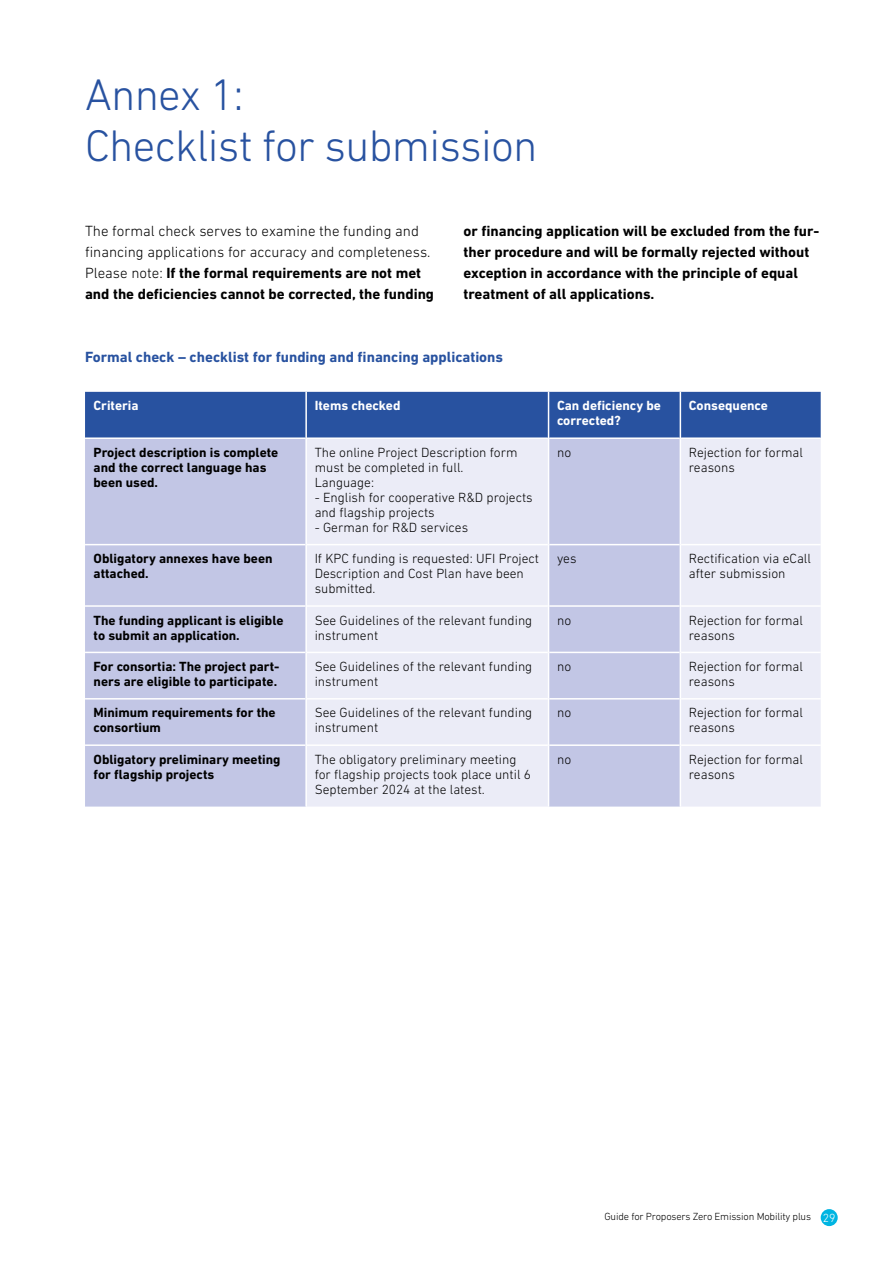
<style>
.page{position:relative;width:893px;height:1263px;background:#fff}
.page>*{position:absolute;margin:0;border:0;box-sizing:border-box;transform-origin:0 0}
.H1_ohne{font:300 45px/51px "DIN Next LT Pro";letter-spacing:-.015em;color:#2852a0}
.Fliess{font:300 15px/21px "DIN Next LT Pro";color:#000}
.Fliess-2{font:700 15px/21px "DIN Next LT Pro";color:#000}
.p_Tabellenbeschriftung{font:700 15px "DIN Next LT Pro";color:#2852a0}
.td_Tabellentext{font:300 13.5px/15px "DIN Next LT Pro";color:#000}
.td_Tabellentext-2{font:700 13.5px/15px "DIN Next LT Pro";color:#000}
.td_Tabellentext-3{font:700 13.5px/15px "DIN Next LT Pro";color:#fff}
.t1{font:300 10.5px "DIN Next LT Pro";letter-spacing:-.015em;color:#000}
.s1{font-weight:700}
.s2{font-size:12px;color:#fff}
</style>
<div class="page">
<div style="left:821px;top:1209px;width:17px;height:17px;background:#00b5e2;border-radius:50%"></div>
<div style="left:85px;top:392px;width:736px;height:45px;background:#2852a0"></div>
<div style="left:85px;top:439px;width:220px;height:367px;background:#c2c6e5"></div>
<svg style="left:307px;top:439px;width:514px;height:367px;background:#e0e2f2"></svg>
<hr style="left:305px;top:392px;width:2px;height:46px;background:#fff">
<hr style="left:548px;top:392px;width:1px;height:46px;background:#fff">
<hr style="left:680px;top:392px;width:1px;height:46px;background:#fff">
<hr style="left:548px;top:438px;width:1px;height:107px;background:#fff">
<hr style="left:680px;top:438px;width:1px;height:107px;background:#fff">
<hr style="left:85px;top:544px;width:220px;height:1px;background:#fff">
<hr style="left:307px;top:544px;width:241px;height:1px;background:#fff">
<hr style="left:549px;top:544px;width:131px;height:1px;background:#fff">
<hr style="left:548px;top:545px;width:1px;height:61px;background:#fff">
<hr style="left:681px;top:544px;width:140px;height:1px;background:#fff">
<hr style="left:680px;top:545px;width:1px;height:61px;background:#fff">
<hr style="left:85px;top:605px;width:220px;height:2px;background:#fff">
<hr style="left:307px;top:605px;width:241px;height:2px;background:#fff">
<hr style="left:549px;top:605px;width:131px;height:2px;background:#fff">
<hr style="left:548px;top:606px;width:1px;height:46px;background:#fff">
<hr style="left:681px;top:605px;width:140px;height:2px;background:#fff">
<hr style="left:680px;top:606px;width:1px;height:46px;background:#fff">
<hr style="left:85px;top:652px;width:220px;height:1px;background:#fff">
<hr style="left:307px;top:652px;width:241px;height:1px;background:#fff">
<hr style="left:549px;top:652px;width:131px;height:1px;background:#fff">
<hr style="left:548px;top:652px;width:1px;height:47px;background:#fff">
<hr style="left:681px;top:652px;width:140px;height:1px;background:#fff">
<hr style="left:680px;top:652px;width:1px;height:47px;background:#fff">
<hr style="left:85px;top:698px;width:220px;height:1px;background:#fff">
<hr style="left:307px;top:698px;width:241px;height:1px;background:#fff">
<hr style="left:549px;top:698px;width:131px;height:1px;background:#fff">
<hr style="left:548px;top:699px;width:1px;height:46px;background:#fff">
<hr style="left:681px;top:698px;width:140px;height:1px;background:#fff">
<hr style="left:680px;top:699px;width:1px;height:46px;background:#fff">
<hr style="left:85px;top:744px;width:220px;height:2px;background:#fff">
<hr style="left:307px;top:744px;width:241px;height:2px;background:#fff">
<hr style="left:549px;top:744px;width:131px;height:2px;background:#fff">
<hr style="left:548px;top:745px;width:1px;height:61px;background:#fff">
<hr style="left:681px;top:744px;width:140px;height:2px;background:#fff">
<hr style="left:680px;top:745px;width:1px;height:61px;background:#fff">
<p class="H1_ohne" style="left:85px;top:69px;width:454px">Annex 1:<br>Checklist for submission</p>
<p class="Fliess" style="left:85px;top:220px;width:351px">The formal check serves to examine the funding and financing applications for accuracy and completeness.<br>Please note: <span class="s1">If the formal requirements are not met and the deficiencies cannot be corrected, the funding</span></p>
<p class="Fliess-2" style="left:463px;top:220px;width:357px">or financing application will be excluded from the fur&shy;ther procedure and will be formally rejected without exception in accordance with the principle of equal treatment of all applications.</p>
<p class="p_Tabellenbeschriftung" style="left:85px;top:348px;width:420px">Formal check – checklist for funding and financing applications</p>
<p class="td_Tabellentext-3" style="left:94px;top:398px;width:47px">Criteria</p>
<p class="td_Tabellentext-3" style="left:315px;top:398px;width:87px">Items checked</p>
<p class="td_Tabellentext-3" style="left:557px;top:398px;width:106px">Can deficiency be corrected?</p>
<p class="td_Tabellentext-3" style="left:689px;top:398px;width:81px">Consequence</p>
<p class="td_Tabellentext-2" style="left:94px;top:445px;width:186px">Project description is complete and the correct language has been used.</p>
<p class="td_Tabellentext" style="left:315px;top:445px;width:204px">The online Project Description form must be completed in full.</p>
<p class="td_Tabellentext" style="left:557px;top:445px;width:16px">no</p>
<p class="td_Tabellentext" style="left:689px;top:445px;width:116px">Rejection for formal reasons</p>
<p class="td_Tabellentext" style="left:315px;top:475px;width:61px">Language:</p>
<p class="td_Tabellentext" style="left:315px;top:490px;width:220px">- English for cooperative R&amp;D projects and flagship projects</p>
<p class="td_Tabellentext" style="left:315px;top:520px;width:155px">- German for R&amp;D services</p>
<p class="td_Tabellentext-2" style="left:94px;top:551px;width:181px">Obligatory annexes have been attached.</p>
<p class="td_Tabellentext" style="left:315px;top:551px;width:226px">If KPC funding is requested: UFI Project<br>Description and Cost Plan have been submitted.</p>
<p class="td_Tabellentext" style="left:557px;top:551px;width:21px">yes</p>
<p class="td_Tabellentext" style="left:689px;top:551px;width:124px">Rectification via eCall after submission</p>
<p class="td_Tabellentext-2" style="left:94px;top:612px;width:192px">The funding applicant is eligible to submit an application.</p>
<p class="td_Tabellentext" style="left:315px;top:612px;width:219px">See Guidelines of the relevant funding instrument</p>
<p class="td_Tabellentext" style="left:557px;top:612px;width:16px">no</p>
<p class="td_Tabellentext" style="left:689px;top:612px;width:116px">Rejection for formal reasons</p>
<p class="td_Tabellentext-2" style="left:94px;top:659px;width:187px">For consortia: The project part&shy;ners are eligible to participate.</p>
<p class="td_Tabellentext" style="left:315px;top:659px;width:219px">See Guidelines of the relevant funding instrument</p>
<p class="td_Tabellentext" style="left:557px;top:659px;width:16px">no</p>
<p class="td_Tabellentext" style="left:689px;top:659px;width:116px">Rejection for formal reasons</p>
<p class="td_Tabellentext-2" style="left:94px;top:705px;width:184px">Minimum requirements for the consortium</p>
<p class="td_Tabellentext" style="left:315px;top:705px;width:219px">See Guidelines of the relevant funding instrument</p>
<p class="td_Tabellentext" style="left:557px;top:705px;width:16px">no</p>
<p class="td_Tabellentext" style="left:689px;top:705px;width:116px">Rejection for formal reasons</p>
<p class="td_Tabellentext-2" style="left:94px;top:752px;width:189px">Obligatory preliminary meeting for flagship projects</p>
<p class="td_Tabellentext" style="left:315px;top:752px;width:218px">The obligatory preliminary meeting for flagship projects took place until 6<br>September 2024 at the latest.</p>
<p class="td_Tabellentext" style="left:557px;top:752px;width:16px">no</p>
<p class="td_Tabellentext" style="left:689px;top:752px;width:116px">Rejection for formal reasons</p>
<p class="t1" style="left:604px;top:1211px;width:233px">Guide for Proposers Zero Emission Mobility plus <span class="s2">29</span></p>
</div>
